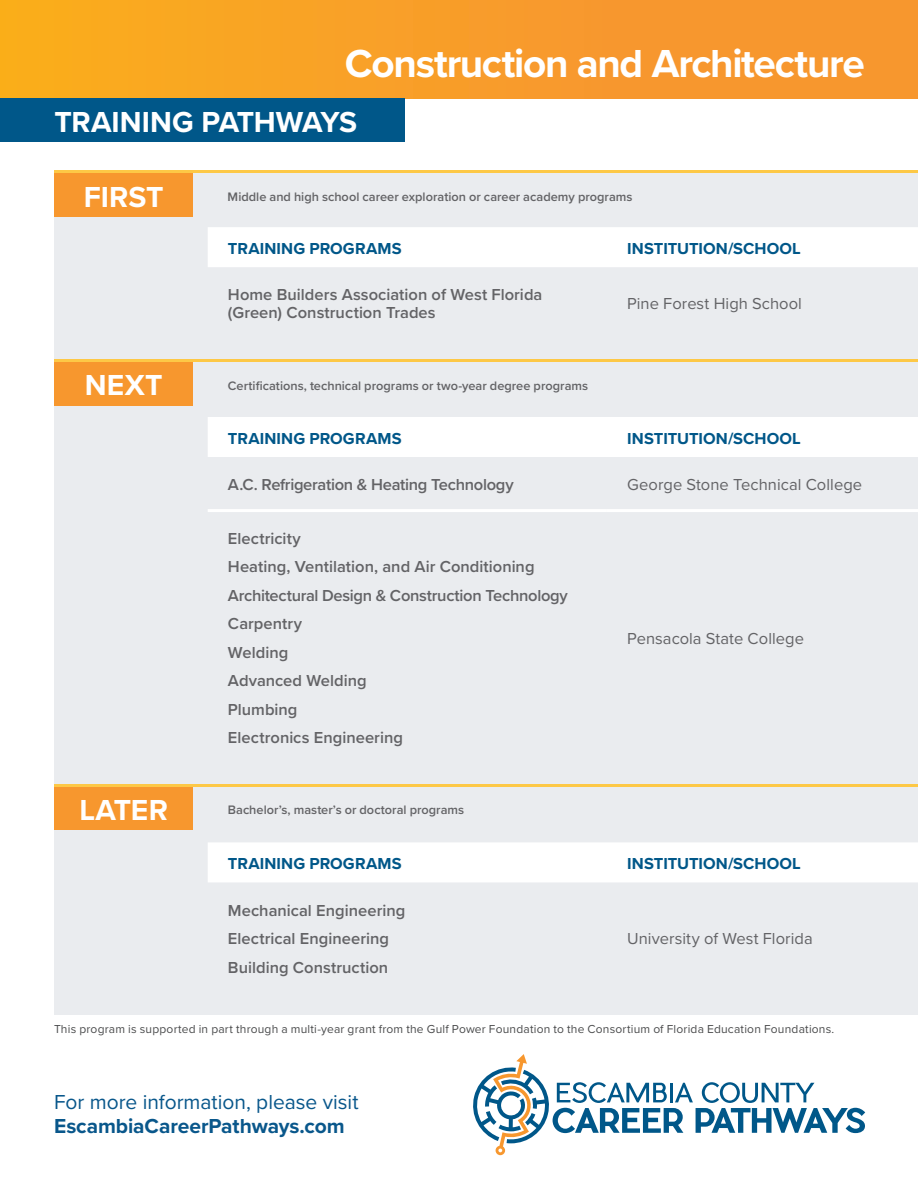
<style>
.page{position:relative;width:918px;height:1188px;background:#fff}
.page>*{position:absolute;margin:0;border:0;box-sizing:border-box;transform-origin:0 0}
.t1{font:700 40.5px "Proxima Nova";letter-spacing:-.03em;color:#fff}
.t2{font:700 30px "Proxima Nova";color:#fff}
.t3{font:21px "Proxima Nova";color:#09578b}
.t4{font:700 21px "Proxima Nova";letter-spacing:-.005em;color:#09578b}
.t5{font:600 16.5px/28.5px "Proxima Nova";color:#636366}
.t6{font:700 16.5px "Proxima Nova";letter-spacing:.005em;color:#005789}
.t7{font:16.5px "Proxima Nova";letter-spacing:.005em;color:#636366}
.t8{font:600 16.5px "Proxima Nova";letter-spacing:-.02em;color:#636366}
.t9{font:600 12.75px "Proxima Nova";color:#636366}
.t10{font:12px "Proxima Nova";letter-spacing:.015em;color:#4b4c4d}
</style>
<div class="page">
<div style="left:54px;top:173px;width:864px;height:841px;background:#eaecef"></div>
<div style="left:208px;top:227px;width:710px;height:40px;background:#fff"></div>
<div style="left:54px;top:173px;width:139px;height:44px;background:#f7972e"></div>
<hr style="left:54px;top:170px;width:864px;height:3px;background:#fdc846">
<div style="left:208px;top:417px;width:710px;height:40px;background:#fff"></div>
<hr style="left:208px;top:509px;width:399px;height:3px;background:#fff">
<hr style="left:607px;top:509px;width:311px;height:3px;background:#fff">
<div style="left:54px;top:362px;width:139px;height:43px;background:#f7972e"></div>
<hr style="left:54px;top:359px;width:864px;height:3px;background:#fdc846">
<div style="left:208px;top:842px;width:710px;height:40px;background:#fff"></div>
<div style="left:54px;top:787px;width:139px;height:43px;background:#f7972e"></div>
<hr style="left:54px;top:784px;width:864px;height:3px;background:#fdc846">
<svg style="left:473px;top:1054px;width:392px;height:101px"></svg>
<div style="left:0;top:0;width:918px;height:99px;background:linear-gradient(to right,#faac1d,#f69233)"></div>
<div style="left:0;top:99px;width:405px;height:43px;background:#005789"></div>
<h1 class="t1" style="left:345px;top:33px;width:521px">Construction and Architecture</h1>
<h2 class="t2" style="left:54px;top:99px;width:304px">TRAINING PATHWAYS</h2>
<h2 class="t2" style="left:84px;top:174px;width:82px">FIRST</h2>
<p class="t9" style="left:228px;top:187px;width:407px">Middle and high school career exploration or career academy programs</p>
<p class="t6" style="left:228px;top:236px;width:175px">TRAINING PROGRAMS</p>
<p class="t6" style="left:627px;top:236px;width:175px">INSTITUTION/SCHOOL</p>
<p class="t5" style="left:228px;top:285px;width:316px;line-height:18px">Home Builders Association of West Florida (Green) Construction Trades</p>
<p class="t7" style="left:627px;top:292px;width:176px">Pine Forest High School</p>
<h2 class="t2" style="left:85px;top:363px;width:79px">NEXT</h2>
<p class="t9" style="left:228px;top:376px;width:362px">Certifications, technical programs or two-year degree programs</p>
<p class="t6" style="left:228px;top:426px;width:175px">TRAINING PROGRAMS</p>
<p class="t6" style="left:627px;top:426px;width:175px">INSTITUTION/SCHOOL</p>
<p class="t8" style="left:228px;top:473px;width:287px">A.C. Refrigeration &amp; Heating Technology</p>
<p class="t7" style="left:627px;top:473px;width:236px">George Stone Technical College</p>
<p class="t5" style="left:228px;top:524px;width:341px">Electricity<br>Heating, Ventilation, and Air Conditioning<br>Architectural Design &amp; Construction Technology<br>Carpentry<br>Welding<br>Advanced Welding<br>Plumbing<br>Electronics Engineering</p>
<p class="t7" style="left:627px;top:626px;width:178px">Pensacola State College</p>
<h2 class="t2" style="left:79px;top:788px;width:90px">LATER</h2>
<p class="t9" style="left:228px;top:801px;width:238px">Bachelor’s, master’s or doctoral programs</p>
<p class="t6" style="left:228px;top:851px;width:175px">TRAINING PROGRAMS</p>
<p class="t6" style="left:627px;top:851px;width:175px">INSTITUTION/SCHOOL</p>
<p class="t5" style="left:228px;top:896px;width:179px">Mechanical Engineering<br>Electrical Engineering<br>Building Construction</p>
<p class="t7" style="left:627px;top:926px;width:187px">University of West Florida</p>
<p class="t10" style="left:54px;top:1020px;width:782px">This program is supported in part through a multi-year grant from the Gulf Power Foundation to the Consortium of Florida Education Foundations.</p>
<p class="t3" style="left:54px;top:1087px;width:306px">For more information, please visit</p>
<p class="t4" style="left:54px;top:1111px;width:292px">EscambiaCareerPathways.com</p>
</div>
